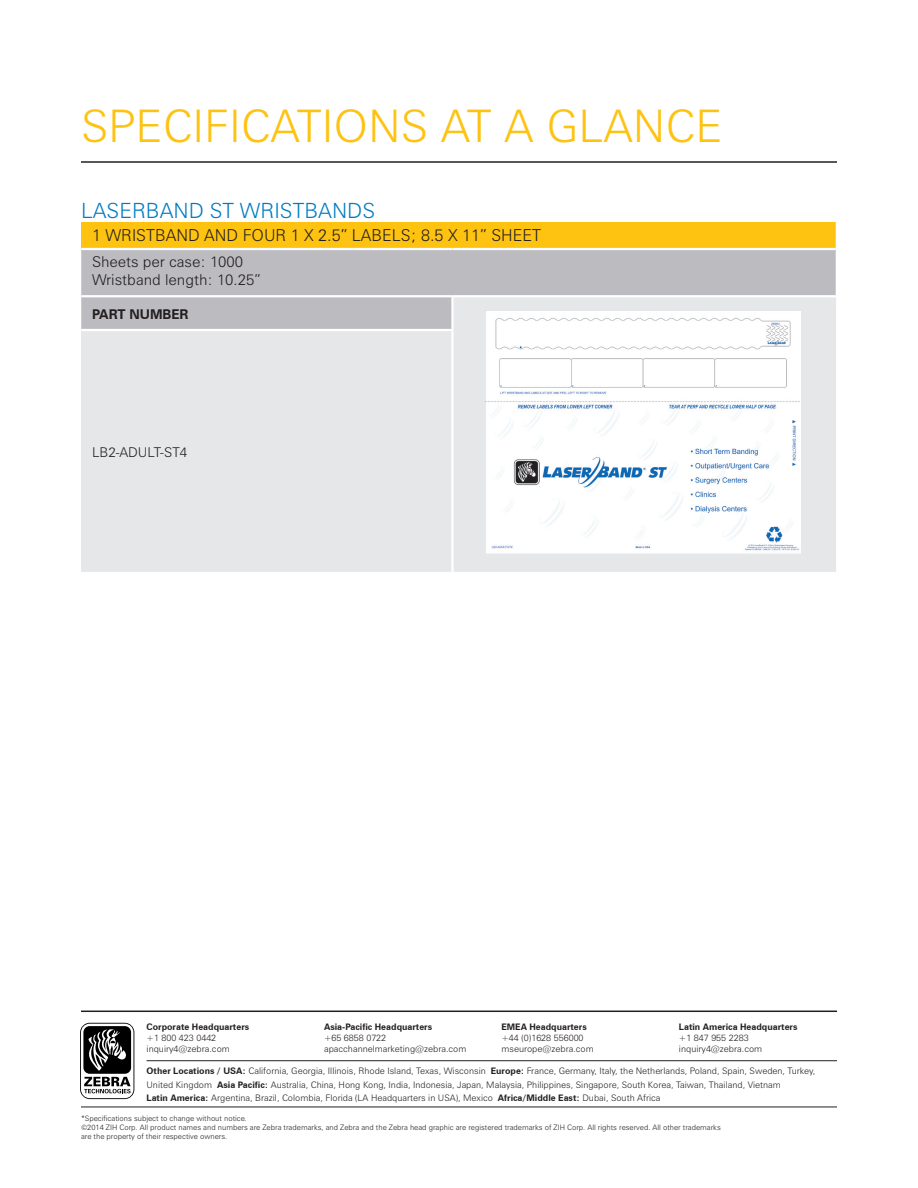
<style>
.page{position:relative;width:918px;height:1188px;background:#fff}
.page>*{position:absolute;margin:0;border:0;box-sizing:border-box;transform-origin:0 0}
._001_Page_header_-_b{font:300 45px "Zurich BT";color:#fec210}
.Application{font:300 21px "Zurich BT";color:#007cc2}
.table_header{font:300 16.5px "Zurich BT";color:#231f20}
._005_Body_bullet{font:300 15px/18px "Zurich BT";color:#231f20}
.t1{font:300 13.5px "Zurich BT";color:#231f20}
.t2{font:700 13.5px "Zurich BT";color:#231f20}
._01_Address{font:300 9px/13.5px "Zurich BT";color:#231f20}
.CCS_Legal_wrd_1{font:300 9px "Zurich BT";color:#231f20}
.CCS_Legal_wrd_1-2{font:700 9px "Zurich BT";color:#231f20}
.CCS_Legal_wrd_1-3{font:300 7.5px/9px "Zurich BT";color:#231f20}
.s1{font-weight:700}
</style>
<div class="page">
<hr style="left:81px;top:161px;width:756px;height:2px;background:#231f20">
<svg style="left:80px;top:1023px;width:54px;height:76px"></svg>
<hr style="left:81px;top:1107px;width:756px;height:1px;background:#231f20">
<hr style="left:147px;top:1060px;width:690px;height:1px;background:#231f20">
<hr style="left:81px;top:1011px;width:756px;height:1px;background:#231f20">
<div style="left:81px;top:222px;width:756px;height:27px;background:#fec210"></div>
<div style="left:81px;top:250px;width:755px;height:79px;background:#bcbbbf"></div>
<div style="left:452px;top:296px;width:385px;height:277px;background:#e6e7e9"></div>
<div style="left:81px;top:330px;width:371px;height:243px;background:#e6e7e9"></div>
<hr style="left:451px;top:297px;width:3px;height:32px;background:#fff">
<hr style="left:836px;top:297px;width:2px;height:33px;background:#fff">
<hr style="left:451px;top:331px;width:3px;height:241px;background:#fff">
<hr style="left:836px;top:330px;width:2px;height:242px;background:#fff">
<hr style="left:81px;top:248px;width:371px;height:2px;background:#fff">
<hr style="left:452px;top:248px;width:384px;height:2px;background:#fff">
<hr style="left:81px;top:295px;width:371px;height:2px;background:#fff">
<hr style="left:452px;top:295px;width:386px;height:2px;background:#fff">
<hr style="left:81px;top:329px;width:373px;height:2px;background:#fff">
<hr style="left:81px;top:572px;width:371px;height:2px;background:#fff">
<hr style="left:452px;top:572px;width:386px;height:2px;background:#fff">
<hr style="left:836px;top:222px;width:3px;height:27px;background:#fff">
<img style="left:486px;top:311px;width:314px;height:243px">
<p class="_001_Page_header_-_b" style="left:81px;top:99px;width:643px">SPECIFICATIONS AT A GLANCE</p>
<p class="Application" style="left:81px;top:198px;width:295px">LASERBAND ST WRISTBANDS</p>
<p class="table_header" style="left:92px;top:225px;width:451px">1 WRISTBAND AND FOUR 1 X 2.5” LABELS; 8.5 X 11” SHEET</p>
<p class="_005_Body_bullet" style="left:92px;top:253px;width:170px">Sheets per case: 1000<br>Wristband length: 10.25”</p>
<p class="t2" style="left:92px;top:306px;width:98px">PART NUMBER</p>
<p class="t1" style="left:92px;top:444px;width:97px">LB2-ADULT-ST4</p>
<p class="CCS_Legal_wrd_1-2" style="left:324px;top:1021px;width:110px">Asia-Pacific Headquarters</p>
<p class="CCS_Legal_wrd_1" style="left:324px;top:1032px;width:64px">+65 6858 0722</p>
<p class="CCS_Legal_wrd_1" style="left:324px;top:1043px;width:144px">apacchannelmarketing@zebra.com</p>
<p class="CCS_Legal_wrd_1-2" style="left:147px;top:1021px;width:104px">Corporate Headquarters</p>
<p class="CCS_Legal_wrd_1" style="left:147px;top:1032px;width:71px">+1 800 423 0442</p>
<p class="CCS_Legal_wrd_1" style="left:147px;top:1043px;width:85px">inquiry4@zebra.com</p>
<p class="CCS_Legal_wrd_1-2" style="left:679px;top:1021px;width:120px">Latin America Headquarters</p>
<p class="CCS_Legal_wrd_1" style="left:679px;top:1032px;width:71px">+1 847 955 2283</p>
<p class="CCS_Legal_wrd_1" style="left:679px;top:1043px;width:85px">inquiry4@zebra.com</p>
<p class="_01_Address" style="left:147px;top:1064px;width:670px"><span class="s1">Other Locations / USA:</span> California, Georgia, Illinois, Rhode Island, Texas, Wisconsin <span class="s1">Europe:</span> France, Germany, Italy, the Netherlands, Poland, Spain, Sweden, Turkey,<br>United Kingdom <span class="s1">Asia Pacific:</span> Australia, China, Hong Kong, India, Indonesia, Japan, Malaysia, Philippines, Singapore, South Korea, Taiwan, Thailand, Vietnam<br><span class="s1">Latin America:</span> Argentina, Brazil, Colombia, Florida (LA Headquarters in USA), Mexico <span class="s1">Africa/Middle East:</span> Dubai, South Africa</p>
<p class="CCS_Legal_wrd_1-3" style="left:81px;top:1114px;width:168px">*Specifications subject to change without notice.</p>
<p class="CCS_Legal_wrd_1-3" style="left:81px;top:1123px;width:641px">©2014 ZIH Corp. All product names and numbers are Zebra trademarks, and Zebra and the Zebra head graphic are registered trademarks of ZIH Corp. All rights reserved. All other trademarks are the property of their respective owners.</p>
<p class="CCS_Legal_wrd_1-2" style="left:501px;top:1021px;width:87px">EMEA Headquarters</p>
<p class="CCS_Legal_wrd_1" style="left:501px;top:1032px;width:84px">+44 (0)1628 556000</p>
<p class="CCS_Legal_wrd_1" style="left:501px;top:1043px;width:94px">mseurope@zebra.com</p>
</div>
